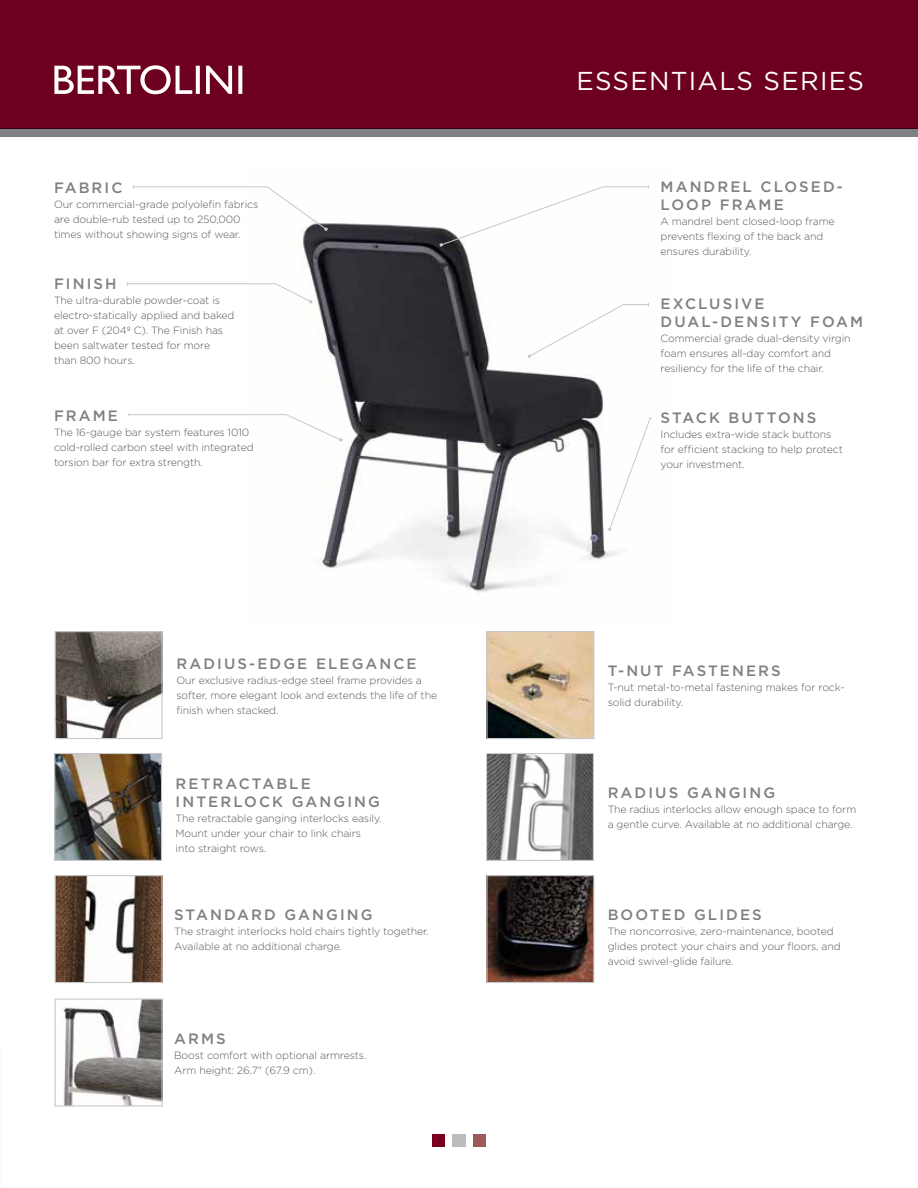
<style>
.page{position:relative;width:918px;height:1188px;background:#fff}
.page>*{position:absolute;margin:0;border:0;box-sizing:border-box;transform-origin:0 0}
.t1{font:25.8px "Gotham";letter-spacing:.05em;color:#fff}
.t2{font:500 15px/18px "Gotham";letter-spacing:.14em;color:#7e8083}
.t3{font:300 10.5px/15px "Gotham";letter-spacing:-.01em;color:#58585a}
</style>
<div class="page">
<div style="left:0;top:0;width:918px;height:129px;background:#6d0020"></div>
<div style="left:0;top:128px;width:918px;height:9px;background:#7e8083"></div>
<div style="left:432px;top:1134px;width:13px;height:13px;background:#78001e"></div>
<div style="left:473px;top:1134px;width:13px;height:13px;background:#9d5a5c"></div>
<div style="left:453px;top:1134px;width:12px;height:13px;background:#babcbe"></div>
<img style="left:302px;top:223px;width:316px;height:370px">
<svg style="left:133px;top:185px;width:195px;height:46px"></svg>
<svg style="left:127px;top:282px;width:186px;height:22px"></svg>
<svg style="left:128px;top:413px;width:215px;height:29px"></svg>
<svg style="left:527px;top:303px;width:122px;height:55px"></svg>
<svg style="left:439px;top:185px;width:210px;height:62px"></svg>
<svg style="left:608px;top:417px;width:44px;height:114px"></svg>
<img style="left:488px;top:633px;width:104px;height:104px">
<div style="left:486px;top:631px;width:108px;height:108px;border:1px solid #c7c8ca"></div>
<img style="left:488px;top:877px;width:104px;height:104px">
<div style="left:486px;top:875px;width:108px;height:108px;border:1px solid #c7c8ca"></div>
<img style="left:488px;top:755px;width:104px;height:104px">
<div style="left:486px;top:753px;width:108px;height:108px;border:1px solid #c7c8ca"></div>
<img style="left:57px;top:877px;width:104px;height:104px">
<div style="left:55px;top:875px;width:108px;height:108px;border:1px solid #c7c8ca"></div>
<img style="left:63px;top:1001px;width:98px;height:104px">
<div style="left:55px;top:999px;width:108px;height:108px;border:1px solid #c7c8ca"></div>
<img style="left:57px;top:633px;width:104px;height:104px">
<div style="left:55px;top:631px;width:108px;height:108px;border:1px solid #c7c8ca"></div>
<svg style="left:54px;top:65px;width:188px;height:29px"></svg>
<img style="left:56px;top:755px;width:104px;height:104px">
<div style="left:54px;top:753px;width:108px;height:108px;border:1px solid #c7c8ca"></div>
<h2 class="t2" style="left:54px;top:178px;width:70px">FABRIC</h2>
<p class="t3" style="left:54px;top:196px;width:206px">Our commercial-grade polyolefin fabrics are double-rub tested up to 250,000 times without showing signs of wear.</p>
<h2 class="t2" style="left:54px;top:274px;width:64px">FINISH</h2>
<p class="t3" style="left:54px;top:292px;width:182px">The ultra-durable powder-coat is electro-statically applied and baked at over F (204º C). The Finish has been saltwater tested for more than 800 hours.</p>
<h2 class="t2" style="left:54px;top:407px;width:66px">FRAME</h2>
<p class="t3" style="left:54px;top:425px;width:201px">The 16-gauge bar system features 1010 cold-rolled carbon steel with integrated torsion bar for extra strength.</p>
<h2 class="t2" style="left:176px;top:654px;width:242px">RADIUS-EDGE ELEGANCE</h2>
<p class="t3" style="left:176px;top:672px;width:262px">Our exclusive radius-edge steel frame provides a softer, more elegant look and extends the life of the finish when stacked.</p>
<h2 class="t2" style="left:176px;top:774px;width:206px">RETRACTABLE<br>INTERLOCK GANGING</h2>
<p class="t3" style="left:176px;top:810px;width:208px">The retractable ganging interlocks easily.<br>Mount under your chair to link chairs into straight rows.</p>
<h2 class="t2" style="left:174px;top:906px;width:200px">STANDARD GANGING</h2>
<p class="t3" style="left:174px;top:924px;width:256px">The straight interlocks hold chairs tightly together.<br>Available at no additional charge.</p>
<h2 class="t2" style="left:174px;top:1029px;width:53px">ARMS</h2>
<p class="t3" style="left:174px;top:1047px;width:194px">Boost comfort with optional armrests.<br>Arm height: 26.7" (67.9 cm).</p>
<h1 class="t1" style="left:576px;top:64px;width:289px">ESSENTIALS SERIES</h1>
<h2 class="t2" style="left:661px;top:177px;width:184px">MANDREL CLOSED-<br>LOOP FRAME</h2>
<p class="t3" style="left:661px;top:213px;width:176px">A mandrel bent closed-loop frame prevents flexing of the back and ensures durability.</p>
<h2 class="t2" style="left:661px;top:294px;width:204px">EXCLUSIVE<br>DUAL-DENSITY FOAM</h2>
<p class="t3" style="left:661px;top:330px;width:192px">Commercial grade dual-density virgin foam ensures all-day comfort and resiliency for the life of the chair.</p>
<h2 class="t2" style="left:661px;top:408px;width:157px">STACK BUTTONS</h2>
<p class="t3" style="left:661px;top:426px;width:184px">Includes extra-wide stack buttons for efficient stacking to help protect your investment.</p>
<h2 class="t2" style="left:608px;top:662px;width:175px">T-NUT FASTENERS</h2>
<p class="t3" style="left:608px;top:680px;width:239px">T-nut metal-to-metal fastening makes for rock&shy;solid durability.</p>
<h2 class="t2" style="left:608px;top:783px;width:169px">RADIUS GANGING</h2>
<p class="t3" style="left:608px;top:801px;width:250px">The radius interlocks allow enough space to form a gentle curve. Available at no additional charge.</p>
<h2 class="t2" style="left:608px;top:906px;width:156px">BOOTED GLIDES</h2>
<p class="t3" style="left:608px;top:924px;width:235px">The noncorrosive, zero-maintenance, booted glides protect your chairs and your floors, and avoid swivel-glide failure.</p>
</div>
